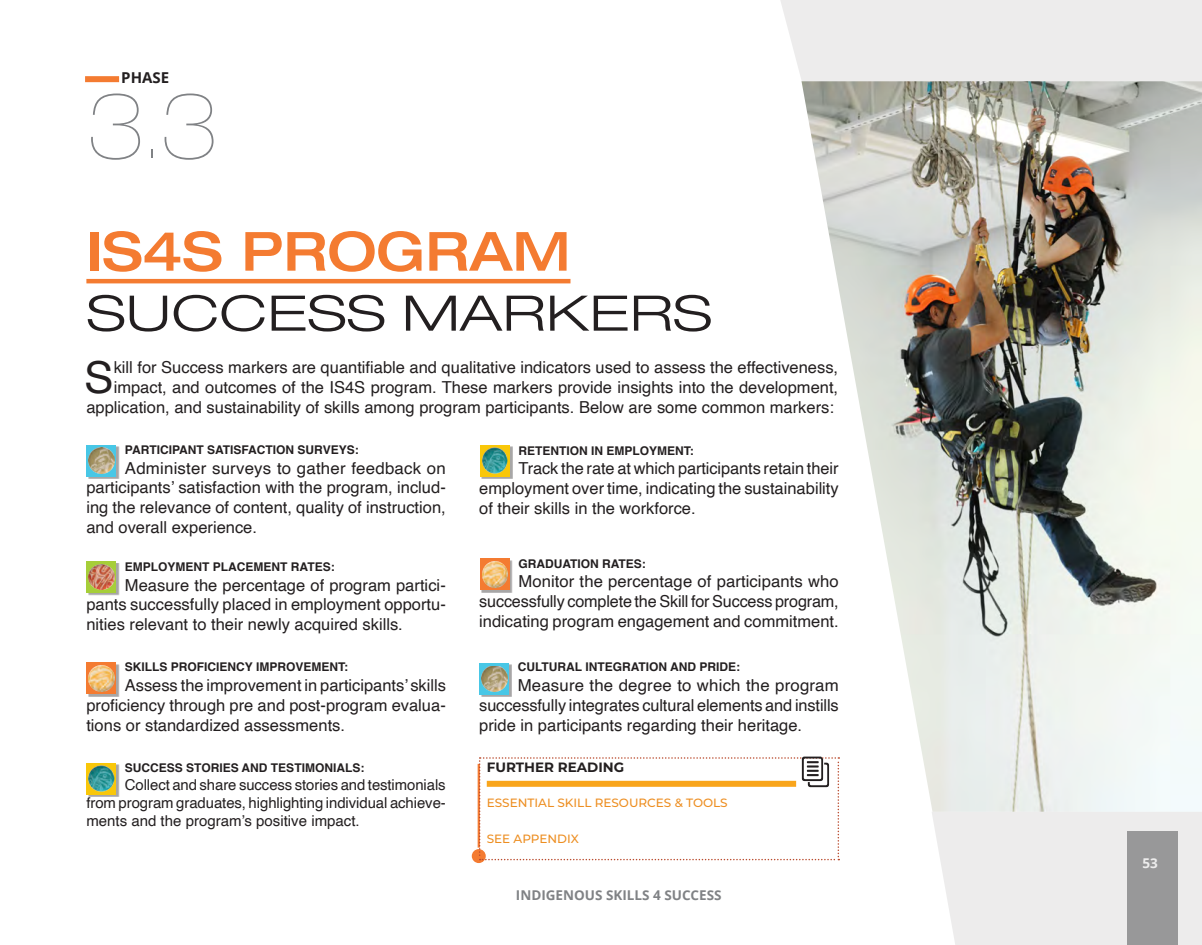
<style>
.page{position:relative;width:1202px;height:945px;background:#fff}
.page>*{position:absolute;margin:0;border:0;box-sizing:border-box;transform-origin:0 0}
.Numbering_-_Section{font:200 expanded 90px "Helvetica Neue LT Pro";color:#808285}
.PHASE_3_MAIN_TITLE{font:500 expanded 54px "Helvetica Neue LT Pro";color:#f47b31}
.Main_Phase_-_Sub_1_1{font:300 expanded 49.05px "Helvetica Neue LT Pro";color:#231f20;scale:1.2 1}
.BODY_TEXT_DROP_CAPS{font:44.1px "Helvetica";color:#231f20}
.BODY_TEXT_DROP_CAPS-2{font:16.5px/19.8px "Helvetica";color:#231f20;text-align:justify}
.t1{font:15px/18px "Helvetica";color:#231f20;text-align:justify}
.t2{font:700 15px "Open Sans";color:#231f20}
.t3{font:700 13.5px "Open Sans";color:#808285}
.ADDITIONAL_RESOURCES{font:700 13.5px "Montserrat";color:#231f20}
.t4{font:700 13.5px "Open Sans";color:#fff}
.t5{font:700 12px "Helvetica";color:#231f20}
.ADDITIONAL_RESOURCES-2{font:500 12px "Montserrat";color:#ed8e21}
</style>
<div class="page">
<div style="left:85px;top:76px;width:34px;height:6px;background:#f47b31"></div>
<div style="left:481px;top:560px;width:31px;height:33px;background:#a7a6a6"></div>
<div style="left:480px;top:559px;width:30px;height:31px;background:#f47b31"></div>
<div style="left:482px;top:561px;width:27px;height:20px;background:#004f71;opacity:.75"></div>
<div style="left:482px;top:562px;width:27px;height:26px;background:#231f20;opacity:.75"></div>
<div style="left:481px;top:446px;width:32px;height:33px;background:#231f20;opacity:.4"></div>
<div style="left:480px;top:445px;width:30px;height:31px;background:#f9c709"></div>
<div style="left:479px;top:446px;width:29px;height:28px;background:#231f20;opacity:.75"></div>
<img style="left:801px;top:81px;width:401px;height:731px">
<hr style="left:86px;top:279px;width:484px;height:4px;background:#f47b31">
<hr style="left:477px;top:764px;width:3px;height:89px;background:#f47b31">
<div style="left:471px;top:848px;width:15px;height:16px;background:#f47b31;border-radius:50%"></div>
<div style="left:470px;top:848px;width:17px;height:17px;border:2px solid #fff;border-radius:50%"></div>
<svg style="left:479px;top:757px;width:360px;height:103px"></svg>
<div style="left:88px;top:446px;width:31px;height:33px;background:#231f20;opacity:.4"></div>
<div style="left:86px;top:445px;width:30px;height:31px;background:#48c7e6"></div>
<div style="left:87px;top:454px;width:29px;height:21px;background:#f47b31;opacity:.75"></div>
<div style="left:87px;top:446px;width:29px;height:27px;background:#231f20;opacity:.75"></div>
<div style="left:88px;top:764px;width:31px;height:33px;background:#231f20;opacity:.4"></div>
<svg style="left:86px;top:763px;width:30px;height:31px"></svg>
<div style="left:86px;top:773px;width:28px;height:20px;background:#f9c709"></div>
<div style="left:86px;top:764px;width:28px;height:28px;background:#231f20;opacity:.75"></div>
<div style="left:481px;top:665px;width:31px;height:32px;background:#a7a6a6"></div>
<div style="left:479px;top:663px;width:30px;height:32px;background:#48c7e6"></div>
<div style="left:480px;top:672px;width:28px;height:21px;background:#f47b31;opacity:.75"></div>
<div style="left:480px;top:665px;width:28px;height:26px;background:#231f20;opacity:.75"></div>
<div style="left:88px;top:664px;width:31px;height:33px;background:#a7a6a6"></div>
<div style="left:86px;top:663px;width:30px;height:31px;background:#f47b31"></div>
<div style="left:88px;top:665px;width:27px;height:20px;background:#004f71;opacity:.75"></div>
<div style="left:88px;top:666px;width:27px;height:26px;background:#231f20;opacity:.75"></div>
<div style="left:88px;top:563px;width:31px;height:33px;background:#231f20;opacity:.4"></div>
<div style="left:86px;top:561px;width:30px;height:32px;background:#a6ce39"></div>
<div style="left:88px;top:570px;width:27px;height:21px;background:#d2161e;opacity:.75"></div>
<div style="left:88px;top:564px;width:27px;height:25px;background:#231f20;opacity:.75"></div>
<svg style="left:932px;top:812px;width:270px;height:133px;background:#e0dfdf"></svg>
<div style="left:780px;top:0;width:422px;height:81px;background:#edecec"></div>
<p class="t2" style="left:121px;top:67px;width:49px">PHASE</p>
<p class="Numbering_-_Section" style="left:86px;top:74px;width:133px">3.3</p>
<p class="PHASE_3_MAIN_TITLE" style="left:86px;top:218px;width:485px">IS4S PROGRAM</p>
<p class="Main_Phase_-_Sub_1_1" style="left:86px;top:284px;width:523px">SUCCESS MARKERS</p>
<p class="BODY_TEXT_DROP_CAPS" style="left:84px;top:344px;width:31px">S</p>
<p class="BODY_TEXT_DROP_CAPS-2" style="left:86px;top:358px;width:753px;text-align:right">kill for Success markers are quantifiable and qualitative indicators used to assess the effectiveness, impact, and outcomes of the IS4S program. These markers provide insights into the development, application, and sustainability of skills among program participants. Below are some common markers:</p>
<p class="t5" style="left:125px;top:442px;width:235px">PARTICIPANT SATISFACTION SURVEYS:</p>
<p class="BODY_TEXT_DROP_CAPS-2" style="left:86px;top:458px;width:361px;text-indent:38px">Administer surveys to gather feedback on participants’ satisfaction with the program, includ&shy;ing the relevance of content, quality of instruction, and overall experience.</p>
<p class="t5" style="left:125px;top:559px;width:211px">EMPLOYMENT PLACEMENT RATES:</p>
<p class="BODY_TEXT_DROP_CAPS-2" style="left:86px;top:575px;width:361px;text-indent:38px">Measure the percentage of program partici&shy;pants successfully placed in employment opportu&shy;nities relevant to their newly acquired skills.</p>
<p class="t5" style="left:125px;top:660px;width:225px">SKILLS PROFICIENCY IMPROVEMENT:</p>
<p class="BODY_TEXT_DROP_CAPS-2" style="left:86px;top:676px;width:361px;text-indent:38px">Assess the improvement in participants’ skills proficiency through pre and post-program evalua&shy;tions or standardized assessments.</p>
<p class="t5" style="left:125px;top:760px;width:241px">SUCCESS STORIES AND TESTIMONIALS:</p>
<p class="t1" style="left:86px;top:776px;width:361px;text-indent:38px">Collect and share success stories and testimonials from program graduates, highlighting individual achieve&shy;ments and the program’s positive impact.</p>
<p class="t5" style="left:518px;top:443px;width:177px">RETENTION IN EMPLOYMENT:</p>
<p class="BODY_TEXT_DROP_CAPS-2" style="left:479px;top:459px;width:361px;text-indent:39px">Track the rate at which participants retain their employment over time, indicating the sustainability of their skills in the workforce.</p>
<p class="t5" style="left:518px;top:556px;width:129px">GRADUATION RATES:</p>
<p class="BODY_TEXT_DROP_CAPS-2" style="left:479px;top:572px;width:361px;text-indent:39px">Monitor the percentage of participants who successfully complete the Skill for Success program, indicating program engagement and commitment.</p>
<p class="t5" style="left:518px;top:660px;width:224px">CULTURAL INTEGRATION AND PRIDE:</p>
<p class="BODY_TEXT_DROP_CAPS-2" style="left:479px;top:676px;width:361px;text-indent:38px">Measure the degree to which the program successfully integrates cultural elements and instills pride in participants regarding their heritage.</p>
<p class="ADDITIONAL_RESOURCES" style="left:487px;top:757px;width:139px">FURTHER READING</p>
<p class="ADDITIONAL_RESOURCES-2" style="left:487px;top:794px;width:242px">ESSENTIAL SKILL RESOURCES &amp; TOOLS</p>
<p class="ADDITIONAL_RESOURCES-2" style="left:487px;top:830px;width:94px">SEE APPENDIX</p>
<p class="t3" style="left:516px;top:885px;width:207px">INDIGENOUS SKILLS 4 SUCCESS</p>
<p class="t4" style="left:1142px;top:853px;width:17px">53</p>
</div>
